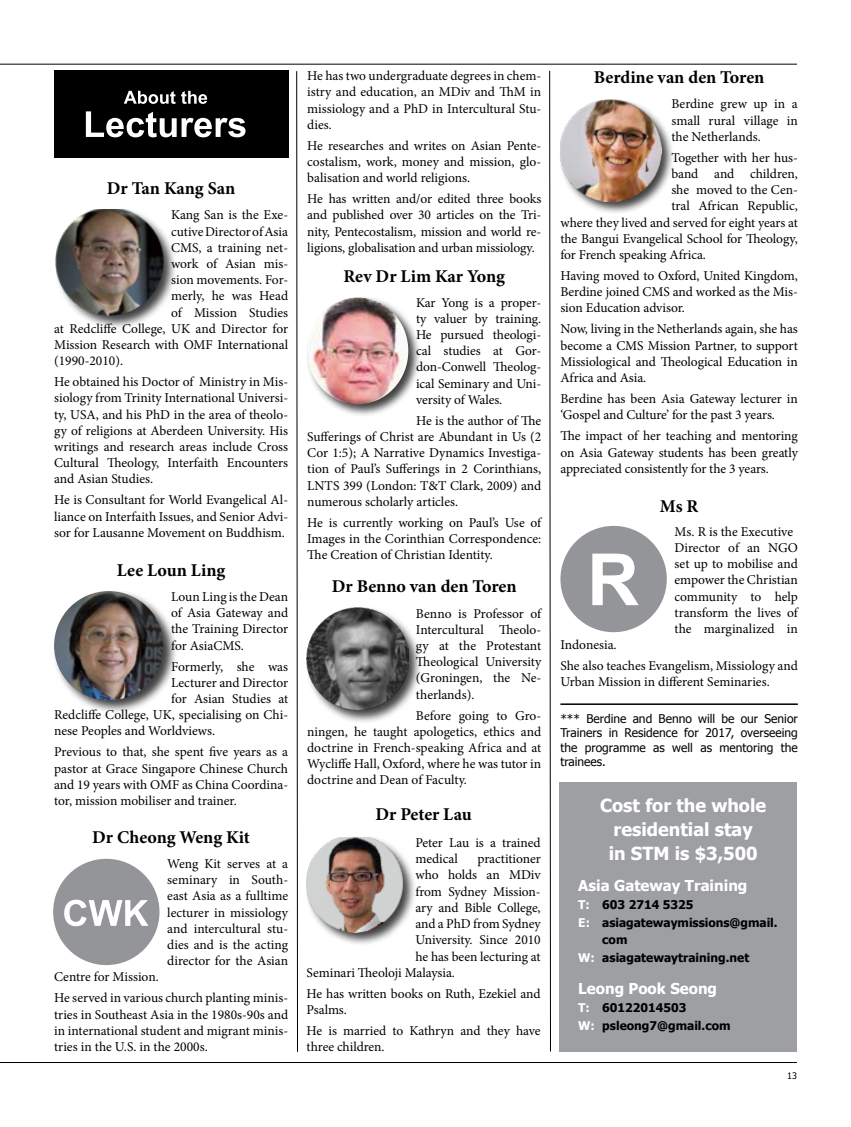
<style>
.page{position:relative;width:851px;height:1127px;background:#fff}
.page>*{position:absolute;margin:0;border:0;box-sizing:border-box;transform-origin:0 0}
.t1{font:700 18px "Minion Pro";letter-spacing:-.005em;color:#000}
.t2{font:700 18px/24px "Tahoma";color:#fff;text-align:center}
.t3{font:700 15px "Tahoma";color:#fff}
.t4{font:13.5px/16.2px "Minion Pro";letter-spacing:-.005em;color:#000;text-align:justify}
.t5{font:12px/14.4px "Tahoma";color:#000;text-align:justify}
.t6{font:700 12px/18px "Tahoma";color:#000}
.t7{font:9px "Tahoma";color:#000}
.s1{color:#fff}
</style>
<div class="page">
<hr style="left:0;top:64px;width:796px;height:1px;background:#000">
<hr style="left:0;top:1062px;width:796px;height:1px;background:#000">
<div style="left:54px;top:70px;width:234px;height:88px;background:#000"></div>
<svg style="left:124px;top:91px;width:83px;height:13px"></svg>
<svg style="left:86px;top:111px;width:159px;height:26px"></svg>
<div style="left:55px;top:207px;width:123px;height:123px;background:#000;opacity:.75"></div>
<img style="left:56px;top:210px;width:108px;height:106px">
<div style="left:52px;top:589px;width:125px;height:125px;background:#000;opacity:.75"></div>
<img style="left:54px;top:591px;width:109px;height:109px;border-radius:55px">
<div style="left:53px;top:859px;width:106px;height:106px;background:#939598;border-radius:50%"></div>
<svg style="left:64px;top:899px;width:84px;height:27px"></svg>
<div style="left:305px;top:295px;width:116px;height:123px;background:#000;opacity:.75"></div>
<img style="left:307px;top:298px;width:101px;height:106px">
<div style="left:304px;top:606px;width:118px;height:118px;background:#000;opacity:.75"></div>
<img style="left:306px;top:608px;width:102px;height:102px">
<div style="left:305px;top:835px;width:111px;height:112px;background:#000;opacity:.75"></div>
<img style="left:306px;top:837px;width:98px;height:96px">
<div style="left:558px;top:98px;width:117px;height:116px;background:#000;opacity:.75"></div>
<img style="left:560px;top:100px;width:101px;height:101px">
<div style="left:560px;top:526px;width:106px;height:106px;background:#939598;border-radius:50%"></div>
<svg style="left:592px;top:553px;width:46px;height:52px"></svg>
<hr style="left:560px;top:703px;width:237px;height:2px;background:#000">
<div style="left:559px;top:782px;width:237px;height:270px;background:#9d9fa2"></div>
<svg style="left:296px;top:71px;width:2px;height:981px;background:#7f7f7f"></svg>
<svg style="left:549px;top:70px;width:1px;height:948px"></svg>
<h1 class="t1" style="left:107px;top:176px;width:130px">Dr Tan Kang San</h1>
<p class="t4" style="left:171px;top:207px;width:118px">Kang San is the Exe-</p>
<p class="t4" style="left:171px;top:223px;width:118px">cutive Director of Asia</p>
<p class="t4" style="left:171px;top:239px;width:118px">CMS, a training net-</p>
<p class="t4" style="left:171px;top:256px;width:118px">work of Asian mis-</p>
<p class="t4" style="left:171px;top:272px;width:118px">sion movements. For-</p>
<p class="t4" style="left:171px;top:288px;width:118px">merly, he was Head</p>
<p class="t4" style="left:171px;top:304px;width:118px">of Mission Studies</p>
<p class="t4" style="left:54px;top:320px;width:235px">at Redcliffe College, UK and Director for</p>
<p class="t4" style="left:54px;top:337px;width:235px">Mission Research with OMF International</p>
<p class="t4" style="left:54px;top:353px;width:71px">(1990-2010).</p>
<p class="t4" style="left:54px;top:374px;width:235px">He obtained his Doctor of Ministry in Mis&shy;siology from Trinity International Universi&shy;ty, USA, and his PhD in the area of theolo&shy;gy of religions at Aberdeen University. His writings and research areas include Cross Cultural Theology, Interfaith Encounters and Asian Studies.</p>
<p class="t4" style="left:54px;top:492px;width:235px">He is Consultant for World Evangelical Al&shy;liance on Interfaith Issues, and Senior Advi&shy;sor for Lausanne Movement on Buddhism.</p>
<h1 class="t1" style="left:117px;top:557px;width:110px">Lee Loun Ling</h1>
<p class="t4" style="left:171px;top:588px;width:118px">Loun Ling is the Dean of Asia Gateway and the Training Director for AsiaCMS.</p>
<p class="t4" style="left:171px;top:658px;width:118px">Formerly, she was</p>
<p class="t4" style="left:171px;top:674px;width:118px">Lecturer and Director</p>
<p class="t4" style="left:171px;top:690px;width:118px">for Asian Studies at</p>
<p class="t4" style="left:54px;top:707px;width:235px">Redcliffe College, UK, specialising on Chi-</p>
<p class="t4" style="left:54px;top:723px;width:163px">nese Peoples and Worldviews.</p>
<p class="t4" style="left:54px;top:744px;width:235px">Previous to that, she spent five years as a pastor at Grace Singapore Chinese Church and 19 years with OMF as China Coordina&shy;tor, mission mobiliser and trainer.</p>
<h1 class="t1" style="left:92px;top:824px;width:159px">Dr Cheong Weng Kit</h1>
<p class="t4" style="left:167px;top:855px;width:122px">Weng Kit serves at a seminary in South&shy;east Asia as a fulltime lecturer in missiology and intercultural stu&shy;dies and is the acting director for the Asian</p>
<p class="t4" style="left:54px;top:966px;width:235px;line-height:21px">Centre for Mission.<br>He served in various church planting minis-</p>
<p class="t4" style="left:54px;top:1006px;width:235px">tries in Southeast Asia in the 1980s-90s and in international student and migrant minis&shy;tries in the U.S. in the 2000s.</p>
<p class="t4" style="left:307px;top:68px;width:235px">He has two undergraduate degrees in chem&shy;istry and education, an MDiv and ThM in missiology and a PhD in Intercultural Stu&shy;dies.</p>
<p class="t4" style="left:307px;top:137px;width:235px">He researches and writes on Asian Pente&shy;costalism, work, money and mission, glo&shy;balisation and world religions.</p>
<p class="t4" style="left:307px;top:191px;width:235px">He has written and/or edited three books and published over 30 articles on the Tri&shy;nity, Pentecostalism, mission and world re&shy;ligions, globalisation and urban missiology.</p>
<h1 class="t1" style="left:343px;top:263px;width:163px">Rev Dr Lim Kar Yong</h1>
<p class="t4" style="left:416px;top:294px;width:127px">Kar Yong is a proper&shy;ty valuer by training.<br>He pursued theologi&shy;cal studies at Gor&shy;don-Conwell Theolog&shy;ical Seminary and Uni&shy;versity of Wales.</p>
<p class="t4" style="left:307px;top:412px;width:235px;text-indent:109px">He is the author of The Sufferings of Christ are Abundant in Us (2<br>Cor 1:5); A Narrative Dynamics Investiga&shy;tion of Paul’s Sufferings in 2 Corinthians, LNTS 399 (London: T&amp;T Clark, 2009) and numerous scholarly articles.</p>
<p class="t4" style="left:307px;top:514px;width:235px">He is currently working on Paul’s Use of Images in the Corinthian Correspondence:<br>The Creation of Christian Identity.</p>
<h1 class="t1" style="left:332px;top:574px;width:186px">Dr Benno van den Toren</h1>
<p class="t4" style="left:416px;top:605px;width:127px">Benno is Professor of Intercultural Theolo&shy;gy at the Protestant Theological University (Groningen, the Ne&shy;therlands).</p>
<p class="t4" style="left:307px;top:707px;width:235px;text-indent:109px">Before going to Gro&shy;ningen, he taught apologetics, ethics and doctrine in French-speaking Africa and at Wycliffe Hall, Oxford, where he was tutor in doctrine and Dean of Faculty.</p>
<h1 class="t1" style="left:375px;top:802px;width:98px">Dr Peter Lau</h1>
<p class="t4" style="left:415px;top:835px;width:127px">Peter Lau is a trained medical</p>
<p class="t4" style="left:477px;top:851px;width:65px">practitioner</p>
<p class="t4" style="left:415px;top:867px;width:127px">who holds an MDiv</p>
<p class="t4" style="left:415px;top:883px;width:127px">from Sydney Mission-</p>
<p class="t4" style="left:415px;top:899px;width:127px">ary and Bible College,</p>
<p class="t4" style="left:415px;top:916px;width:127px">and a PhD from Sydney</p>
<p class="t4" style="left:415px;top:932px;width:127px">University. Since 2010</p>
<p class="t4" style="left:415px;top:948px;width:127px">he has been lecturing at</p>
<p class="t4" style="left:306px;top:964px;width:150px">Seminari Theoloji Malaysia.</p>
<p class="t4" style="left:306px;top:985px;width:235px">He has written books on Ruth, Ezekiel and<br>Psalms.</p>
<p class="t4" style="left:306px;top:1022px;width:235px">He is married to Kathryn and they have three children.</p>
<h1 class="t1" style="left:594px;top:65px;width:172px">Berdine van den Toren</h1>
<p class="t4" style="left:671px;top:96px;width:128px">Berdine grew up in a small rural village in the Netherlands.</p>
<p class="t4" style="left:671px;top:149px;width:128px">Together with her hus-</p>
<p class="t4" style="left:671px;top:166px;width:128px">band and children,</p>
<p class="t4" style="left:671px;top:182px;width:128px">she moved to the Cen-</p>
<p class="t4" style="left:671px;top:198px;width:128px">tral African Republic,</p>
<p class="t4" style="left:560px;top:214px;width:239px">where they lived and served for eight years at</p>
<p class="t4" style="left:560px;top:230px;width:239px">the Bangui Evangelical School for Theology,</p>
<p class="t4" style="left:560px;top:247px;width:147px">for French speaking Africa.</p>
<p class="t4" style="left:560px;top:268px;width:239px">Having moved to Oxford, United Kingdom, Berdine joined CMS and worked as the Mis&shy;sion Education advisor.</p>
<p class="t4" style="left:560px;top:321px;width:239px">Now, living in the Netherlands again, she has become a CMS Mission Partner, to support Missiological and Theological Education in Africa and Asia.</p>
<p class="t4" style="left:560px;top:391px;width:239px">Berdine has been Asia Gateway lecturer in ‘Gospel and Culture’ for the past 3 years.</p>
<p class="t4" style="left:560px;top:428px;width:239px">The impact of her teaching and mentoring on Asia Gateway students has been greatly appreciated consistently for the 3 years.</p>
<h1 class="t1" style="left:659px;top:494px;width:40px">Ms R</h1>
<p class="t4" style="left:674px;top:523px;width:125px;text-align:left">Ms. R is the Executive<br>Director of an NGO set up to mobilise and empower the Christian community to help transform the lives of the marginalized in</p>
<p class="t4" style="left:560px;top:634px;width:239px;line-height:21px">Indonesia.<br>She also teaches Evangelism, Missiology and</p>
<p class="t4" style="left:560px;top:674px;width:211px">Urban Mission in different Seminaries.</p>
<p class="t5" style="left:560px;top:711px;width:239px">*** Berdine and Benno will be our Senior Trainers in Residence for 2017, overseeing the programme as well as mentoring the trainees.</p>
<h1 class="t2" style="left:600px;top:792px;width:167px">Cost for the whole residential stay<br>in STM is $3,500</h1>
<p class="t3" style="left:578px;top:875px;width:170px">Asia Gateway Training</p>
<p class="t6" style="left:578px;top:895px;width:201px"><span class="s1">T:</span> 603 2714 5325<br><span class="s1">E:</span> asiagatewaymissions@gmail.</p>
<p class="t6" style="left:578px;top:929px;width:172px;text-indent:24px">com<br><span class="s1">W:</span> asiagatewaytraining.net</p>
<p class="t3" style="left:578px;top:978px;width:140px">Leong Pook Seong</p>
<p class="t6" style="left:578px;top:998px;width:154px"><span class="s1">T:</span> 60122014503<br><span class="s1">W:</span> psleong7@gmail.com</p>
<p class="t7" style="left:787px;top:1069px;width:11px">13</p>
</div>
